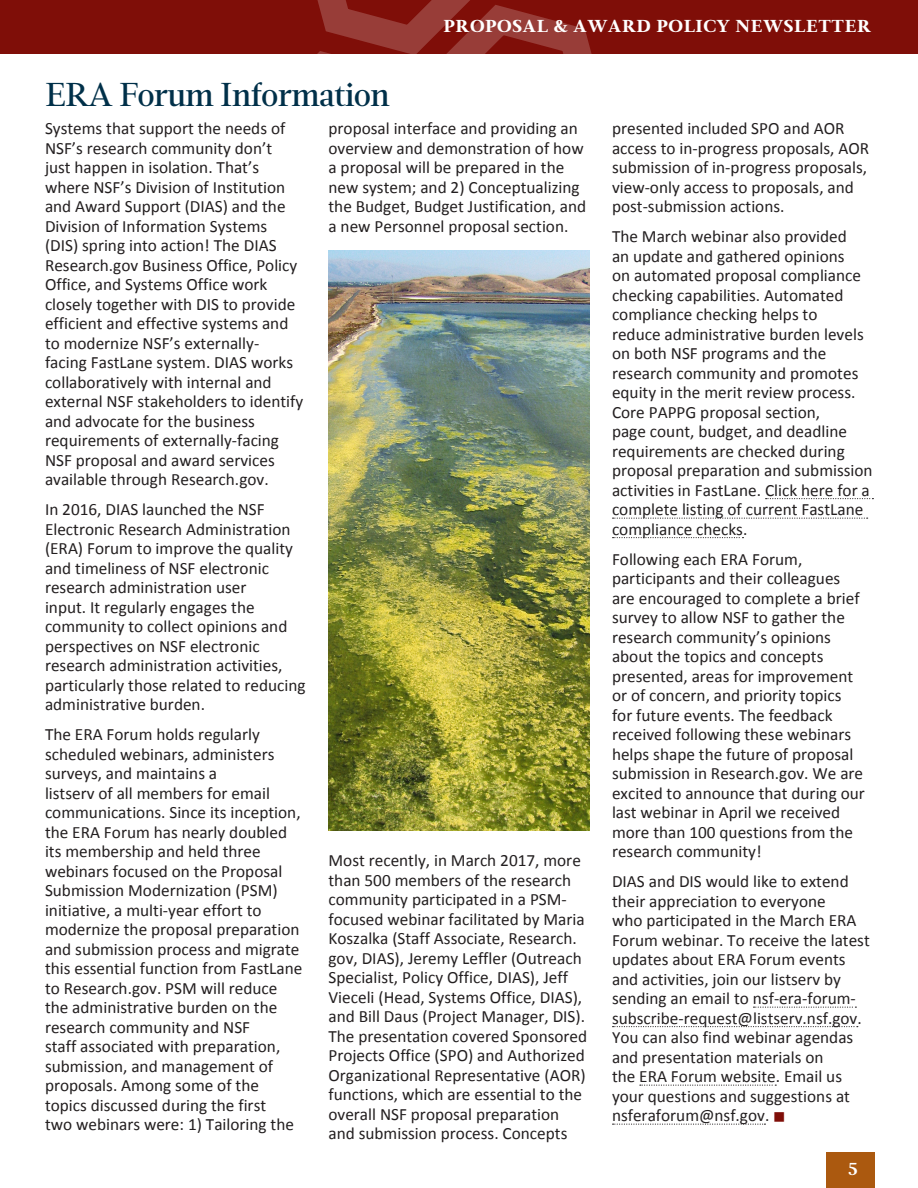
<style>
.page{position:relative;width:918px;height:1188px;background:#fff}
.page>*{position:absolute;margin:0;border:0;box-sizing:border-box;transform-origin:0 0}
.Head1{font:500 33px "Magneta";letter-spacing:-.025em;color:#003049}
.Body{font:17.25px/19.5px "Calibri";color:#231f20}
.t1{font:900 17.25px "Magneta";letter-spacing:.04em;color:#fff}
.t2{font:700 17.25px "Magneta";color:#fff}
.s1{color:#7f0e08}
</style>
<div class="page">
<div style="left:0;top:0;width:918px;height:54px;background:#7f0e08"></div>
<svg style="left:317px;top:0;width:275px;height:54px"></svg>
<svg style="left:317px;top:28px;width:132px;height:26px"></svg>
<div style="left:826px;top:1153px;width:49px;height:35px;background:#ab590f"></div>
<svg style="left:766px;top:498px;width:107px;height:1px"></svg>
<svg style="left:613px;top:518px;width:255px;height:1px"></svg>
<svg style="left:613px;top:537px;width:131px;height:1px"></svg>
<svg style="left:754px;top:1007px;width:102px;height:1px"></svg>
<svg style="left:613px;top:1026px;width:245px;height:1px"></svg>
<svg style="left:640px;top:1085px;width:136px;height:1px"></svg>
<svg style="left:613px;top:1124px;width:152px;height:1px"></svg>
<img style="left:328px;top:250px;width:261px;height:581px">
<p class="t1" style="left:444px;top:13px;width:429px">PROPOSAL &amp; AWARD POLICY NEWSLETTER</p>
<h1 class="Head1" style="left:45px;top:72px;width:346px">ERA Forum Information</h1>
<p class="Body" style="left:45px;top:119px;width:260px">Systems that support the needs of NSF’s research community don’t<br>just happen in isolation. That’s where NSF’s Division of Institution and Award Support (DIAS) and the Division of Information Systems (DIS) spring into action! The DIAS Research.gov Business Office, Policy Office, and Systems Office work closely together with DIS to provide efficient and effective systems and to modernize NSF’s externally&shy;facing FastLane system. DIAS works collaboratively with internal and external NSF stakeholders to identify and advocate for the business requirements of externally-facing NSF proposal and award services available through Research.gov.</p>
<p class="Body" style="left:45px;top:500px;width:262px">In 2016, DIAS launched the NSF Electronic Research Administration (ERA) Forum to improve the quality and timeliness of NSF electronic research administration user<br>input. It regularly engages the community to collect opinions and perspectives on NSF electronic research administration activities, particularly those related to reducing administrative burden.</p>
<p class="Body" style="left:45px;top:725px;width:259px">The ERA Forum holds regularly scheduled webinars, administers surveys, and maintains a<br>listserv of all members for email communications. Since its inception, the ERA Forum has nearly doubled its membership and held three webinars focused on the Proposal<br>Submission Modernization (PSM) initiative, a multi-year effort to modernize the proposal preparation and submission process and migrate this essential function from FastLane to Research.gov. PSM will reduce the administrative burden on the research community and NSF<br>staff associated with preparation, submission, and management of proposals. Among some of the topics discussed during the first<br>two webinars were: 1) Tailoring the</p>
<p class="Body" style="left:328px;top:119px;width:259px">proposal interface and providing an overview and demonstration of how a proposal will be prepared in the new system; and 2) Conceptualizing the Budget, Budget Justification, and a new Personnel proposal section.</p>
<p class="Body" style="left:328px;top:851px;width:260px">Most recently, in March 2017, more than 500 members of the research community participated in a PSM&shy;focused webinar facilitated by Maria Koszalka (Staff Associate, Research. gov, DIAS), Jeremy Leffler (Outreach Specialist, Policy Office, DIAS), Jeff Vieceli (Head, Systems Office, DIAS), and Bill Daus (Project Manager, DIS).<br>The presentation covered Sponsored Projects Office (SPO) and Authorized Organizational Representative (AOR) functions, which are essential to the overall NSF proposal preparation and submission process. Concepts</p>
<p class="Body" style="left:612px;top:119px;width:259px">presented included SPO and AOR access to in-progress proposals, AOR submission of in-progress proposals, view-only access to proposals, and post-submission actions.</p>
<p class="Body" style="left:612px;top:227px;width:262px">The March webinar also provided<br>an update and gathered opinions<br>on automated proposal compliance checking capabilities. Automated compliance checking helps to<br>reduce administrative burden levels on both NSF programs and the research community and promotes equity in the merit review process.<br>Core PAPPG proposal section,<br>page count, budget, and deadline requirements are checked during proposal preparation and submission activities in FastLane. Click here for a complete listing of current FastLane compliance checks.</p>
<p class="Body" style="left:612px;top:549px;width:254px">Following each ERA Forum, participants and their colleagues are encouraged to complete a brief survey to allow NSF to gather the research community’s opinions about the topics and concepts presented, areas for improvement or of concern, and priority topics for future events. The feedback received following these webinars helps shape the future of proposal submission in Research.gov. We are excited to announce that during our last webinar in April we received more than 100 questions from the research community!</p>
<p class="Body" style="left:612px;top:872px;width:259px">DIAS and DIS would like to extend their appreciation to everyone<br>who participated in the March ERA Forum webinar. To receive the latest updates about ERA Forum events and activities, join our listserv by sending an email to nsf-era-forum&shy;subscribe-request@listserv.nsf.gov.<br>You can also find webinar agendas and presentation materials on<br>the ERA Forum website. Email us your questions and suggestions at nsferaforum@nsf.gov. <span class="s1">■</span></p>
<p class="t2" style="left:848px;top:1157px;width:11px">5</p>
</div>
